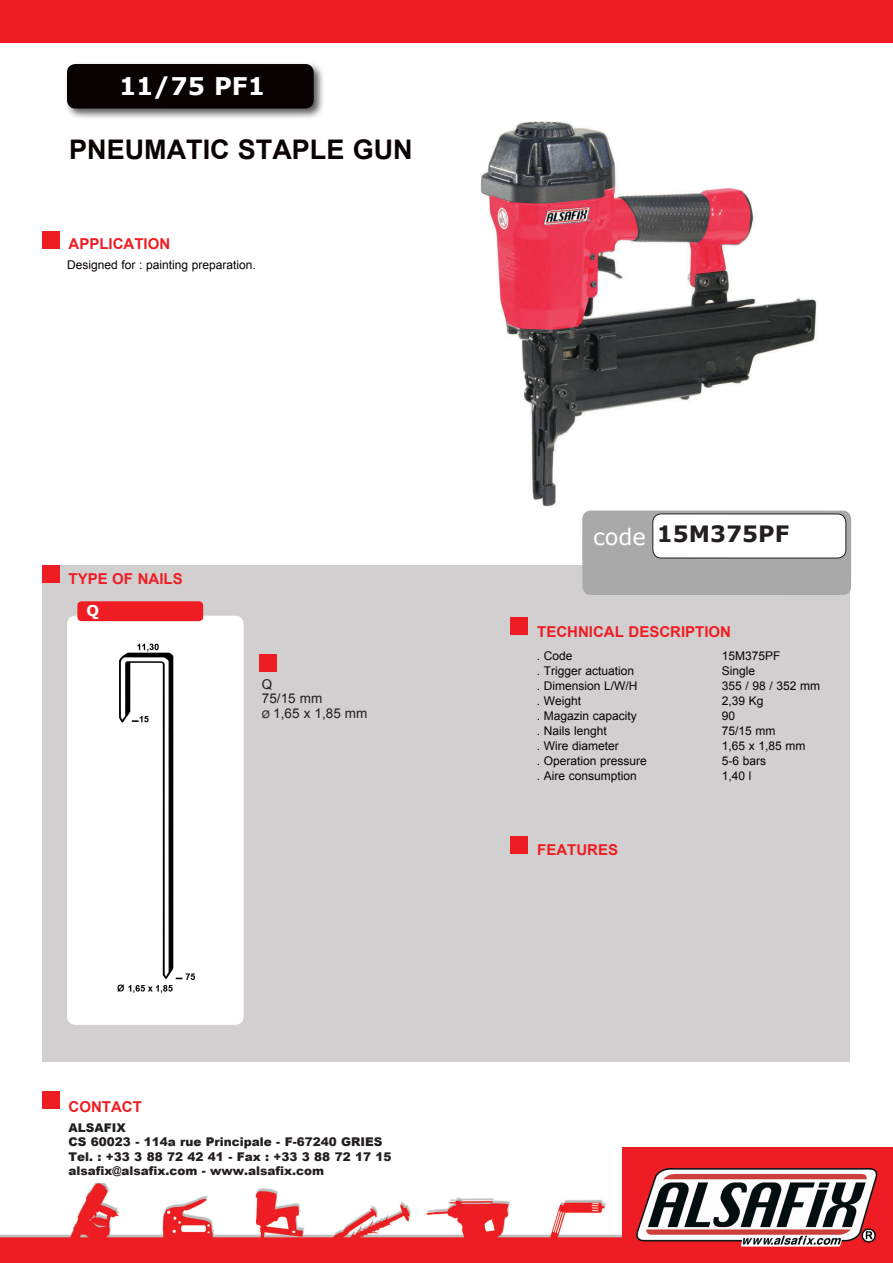
<style>
.page{position:relative;width:893px;height:1263px;background:#fff}
.page>*{position:absolute;margin:0;border:0;box-sizing:border-box;transform-origin:0 0}
.t1{font:700 27px "Arial";color:#080302}
.t2{font:700 24.3px "Verdana";color:#fff}
.t3{font:700 22.5px "Verdana";color:#231f20}
.t4{font:22.5px "Verdana";color:#fff}
.t5{font:700 15px "Arial";color:#ee1d23}
.t6{font:700 15px "Verdana";color:#fff}
.t7{font:13.5px/13.5px "Arial";color:#231f20}
.t8{font:12px "Arial";color:#080302}
.t9{font:900 12px/14.4px "Arial";color:#231f20}
.s1{font-size:10.5px}
</style>
<div class="page">
<img style="left:480px;top:121px;width:337px;height:386px">
<div style="left:43px;top:566px;width:807px;height:496px;background:#d1cfcf"></div>
<div style="left:67px;top:616px;width:177px;height:409px;background:#fff;border-radius:9px"></div>
<img style="left:117px;top:643px;width:79px;height:350px">
<div style="left:0;top:0;width:893px;height:43px;background:#ee1d23"></div>
<img style="left:0;top:1183px;width:622px;height:80px">
<div style="left:622px;top:1148px;width:271px;height:115px;background:#ee1d23"></div>
<img style="left:636px;top:1168px;width:242px;height:79px">
<div style="left:64px;top:61px;width:261px;height:59px;background:#231f20;opacity:.75"></div>
<div style="left:67px;top:64px;width:247px;height:45px;background:#080302;border-radius:9px"></div>
<div style="left:77px;top:601px;width:126px;height:20px;background:#ee1d23;border-radius:4px"></div>
<div style="left:582px;top:510px;width:269px;height:85px;background:#aaa9a9;border-radius:9px"></div>
<div style="left:653px;top:514px;width:193px;height:44px;background:#fff;border-radius:9px"></div>
<div style="left:652px;top:513px;width:194px;height:45px;border:1px solid #231f20;border-radius:9px"></div>
<div style="left:43px;top:232px;width:17px;height:17px;background:#ee1d23"></div>
<div style="left:259px;top:654px;width:17px;height:17px;background:#ee1d23"></div>
<div style="left:510px;top:618px;width:17px;height:17px;background:#ee1d23"></div>
<div style="left:43px;top:565px;width:17px;height:17px;background:#ee1d23"></div>
<div style="left:510px;top:837px;width:17px;height:17px;background:#ee1d23"></div>
<div style="left:43px;top:1092px;width:17px;height:17px;background:#ee1d23"></div>
<div style="left:131px;top:706px;width:25px;height:9px;background:#fff"></div>
<div style="left:174px;top:904px;width:29px;height:17px;background:#fff"></div>
<h2 class="t2" style="left:119px;top:68px;width:148px">11/75 PF1</h2>
<h1 class="t1" style="left:69px;top:131px;width:345px">PNEUMATIC STAPLE GUN</h1>
<p class="t5" style="left:69px;top:234px;width:103px">APPLICATION</p>
<p class="t8" style="left:67px;top:257px;width:190px">Designed for : painting preparation.</p>
<p class="t5" style="left:69px;top:569px;width:116px">TYPE OF NAILS</p>
<p class="t6" style="left:86px;top:600px;width:14px">Q</p>
<p class="t7" style="left:262px;top:678px;width:62px">Q<br>75/15 mm</p>
<p class="t7" style="left:262px;top:706px;width:107px"><span class="s1">Ø</span> 1,65 x 1,85 mm</p>
<p class="t5" style="left:69px;top:1097px;width:75px">CONTACT</p>
<p class="t9" style="left:69px;top:1120px;width:325px">ALSAFIX<br>CS 60023 - 114a rue Principale - F-67240 GRIES Tel. : +33 3 88 72 42 41 - Fax : +33 3 88 72 17 15 alsafix@alsafix.com - www.alsafix.com</p>
<h3 class="t4" style="left:593px;top:521px;width:54px">code</h3>
<h3 class="t3" style="left:657px;top:518px;width:134px">15M375PF</h3>
<p class="t5" style="left:537px;top:622px;width:195px">TECHNICAL DESCRIPTION</p>
<p class="t8" style="left:537px;top:648px;width:37px">. Code</p>
<p class="t8" style="left:722px;top:648px;width:60px">15M375PF</p>
<p class="t8" style="left:537px;top:663px;width:99px">. Trigger actuation</p>
<p class="t8" style="left:722px;top:663px;width:35px">Single</p>
<p class="t8" style="left:537px;top:678px;width:102px">. Dimension L/W/H</p>
<p class="t8" style="left:722px;top:678px;width:100px">355 / 98 / 352 mm</p>
<p class="t8" style="left:537px;top:693px;width:46px">. Weight</p>
<p class="t8" style="left:722px;top:693px;width:43px">2,39 Kg</p>
<p class="t8" style="left:537px;top:708px;width:102px">. Magazin capacity</p>
<p class="t8" style="left:722px;top:708px;width:15px">90</p>
<p class="t8" style="left:537px;top:723px;width:72px">. Nails lenght</p>
<p class="t8" style="left:722px;top:723px;width:55px">75/15 mm</p>
<p class="t8" style="left:537px;top:738px;width:84px">. Wire diameter</p>
<p class="t8" style="left:722px;top:738px;width:85px">1,65 x 1,85 mm</p>
<p class="t8" style="left:537px;top:753px;width:112px">. Operation pressure</p>
<p class="t8" style="left:722px;top:753px;width:46px">5-6 bars</p>
<p class="t8" style="left:537px;top:768px;width:102px">. Aire consumption</p>
<p class="t8" style="left:722px;top:768px;width:31px">1,40 l</p>
<p class="t5" style="left:537px;top:840px;width:82px">FEATURES</p>
</div>
